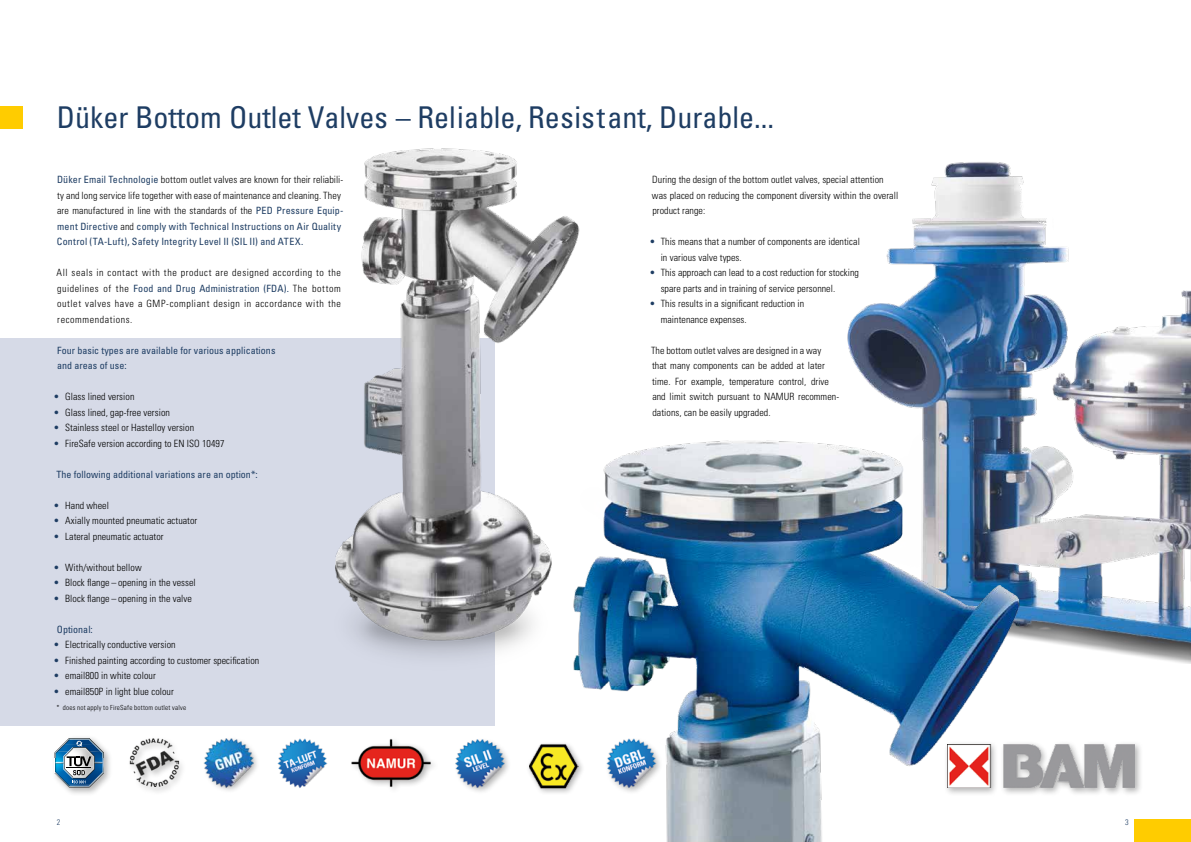
<style>
.page{position:relative;width:1191px;height:842px;background:#fff}
.page>*{position:absolute;margin:0;border:0;box-sizing:border-box;transform-origin:0 0}
.t1{font:condensed 30px "Univers LT Std";color:#1e3d63}
.t2{font:300 condensed 10px/15.5px "Univers LT Std";letter-spacing:.005em;color:#000}
.t3{font:condensed 10px/15.5px "Univers LT Std";letter-spacing:.005em;color:#1e3d63}
.t4{font:300 condensed 8px "Univers LT Std";color:#1e3d63}
.t5{font:300 condensed 7px "Univers LT Std";letter-spacing:.03em;color:#000}
.s1{font-weight:400;color:#1e3d63}
.s2{color:#1e3d63}
</style>
<div class="page">
<img style="left:847px;top:162px;width:344px;height:502px">
<div style="left:0;top:338px;width:494px;height:388px;background:#d6dae7"></div>
<div style="left:1134px;top:819px;width:57px;height:23px;background:#fc0"></div>
<div style="left:0;top:106px;width:23px;height:23px;background:#fc0"></div>
<img style="left:335px;top:148px;width:245px;height:508px">
<img style="left:480px;top:409px;width:575px;height:433px">
<div style="left:944px;top:741px;width:199px;height:55px;background:#000;opacity:.3"></div>
<img style="left:947px;top:744px;width:187px;height:43px">
<div style="left:453px;top:736px;width:59px;height:60px;background:#000;opacity:.3"></div>
<img style="left:455px;top:739px;width:49px;height:54px">
<div style="left:51px;top:735px;width:62px;height:61px;background:#000;opacity:.3"></div>
<svg style="left:55px;top:738px;width:49px;height:49px"></svg>
<div style="left:127px;top:736px;width:60px;height:59px;background:#000;opacity:.3"></div>
<img style="left:128px;top:738px;width:51px;height:49px">
<img style="left:277px;top:738px;width:51px;height:50px">
<div style="left:202px;top:736px;width:59px;height:59px;background:#000;opacity:.3"></div>
<img style="left:204px;top:739px;width:49px;height:53px">
<img style="left:352px;top:739px;width:78px;height:50px">
<div style="left:526px;top:741px;width:60px;height:54px;background:#000;opacity:.3"></div>
<img style="left:529px;top:740px;width:49px;height:49px">
<div style="left:604px;top:737px;width:59px;height:59px;background:#fff"></div>
<img style="left:605px;top:734px;width:59px;height:59px">
<h1 class="t1" style="left:57px;top:98px;width:719px">Düker Bottom Outlet Valves – Reliable, Resistant, Durable...</h1>
<p class="t2" style="left:57px;top:172px;width:288px"><span class="s1">Düker Email Technologie</span> bottom outlet valves are known for their reliabili&shy;ty and long service life together with ease of maintenance and cleaning. They are manufactured in line with the standards of the <span class="s1">PED Pressure Equip&shy;ment Directive</span> and <span class="s1">comply with Technical Instructions on Air Quality Control (TA-Luft), Safety Integrity Level II (SIL II) and ATEX.</span></p>
<p class="t2" style="left:57px;top:265px;width:286px;text-align:justify">All seals in contact with the product are designed according to the guidelines of the <span class="s1">Food and Drug Administration (FDA).</span> The bottom outlet valves have a GMP-compliant design in accordance with the recommendations.</p>
<p class="t3" style="left:57px;top:342px;width:220px">Four basic types are available for various applications and areas of use:</p>
<p class="t2" style="left:54px;top:389px;width:82px"><span class="s2">•</span> Glass lined version</p>
<p class="t2" style="left:54px;top:404px;width:118px"><span class="s2">•</span> Glass lined, gap-free version</p>
<p class="t2" style="left:54px;top:420px;width:142px"><span class="s2">•</span> Stainless steel or Hastelloy version</p>
<p class="t2" style="left:54px;top:435px;width:172px"><span class="s2">•</span> FireSafe version according to EN ISO 10497</p>
<p class="t3" style="left:56px;top:466px;width:203px">The following additional variations are an option*:</p>
<p class="t2" style="left:54px;top:497px;width:57px"><span class="s2">•</span> Hand wheel</p>
<p class="t2" style="left:54px;top:513px;width:145px"><span class="s2">•</span> Axially mounted pneumatic actuator</p>
<p class="t2" style="left:54px;top:528px;width:112px"><span class="s2">•</span> Lateral pneumatic actuator</p>
<p class="t2" style="left:54px;top:559px;width:90px"><span class="s2">•</span> With/without bellow</p>
<p class="t2" style="left:54px;top:575px;width:144px"><span class="s2">•</span> Block flange – opening in the vessel</p>
<p class="t2" style="left:54px;top:590px;width:140px"><span class="s2">•</span> Block flange – opening in the valve</p>
<p class="t3" style="left:57px;top:621px;width:37px">Optional:</p>
<p class="t2" style="left:54px;top:637px;width:124px"><span class="s2">•</span> Electrically conductive version</p>
<p class="t2" style="left:54px;top:652px;width:207px"><span class="s2">•</span> Finished painting according to customer specification</p>
<p class="t2" style="left:54px;top:668px;width:104px"><span class="s2">•</span> email800 in white colour</p>
<p class="t2" style="left:54px;top:683px;width:122px"><span class="s2">•</span> email850P in light blue colour</p>
<p class="t5" style="left:57px;top:703px;width:131px">* does not apply to FireSafe bottom outlet valve</p>
<p class="t2" style="left:652px;top:172px;width:248px">During the design of the bottom outlet valves, special attention was placed on reducing the component diversity within the overall product range:</p>
<p class="t2" style="left:660px;top:234px;width:201px;text-indent:-11px"><span class="s2">•</span> This means that a number of components are identical in various valve types.</p>
<p class="t2" style="left:660px;top:265px;width:200px;text-indent:-11px"><span class="s2">•</span> This approach can lead to a cost reduction for stocking spare parts and in training of service personnel.</p>
<p class="t2" style="left:660px;top:296px;width:145px;text-indent:-11px"><span class="s2">•</span> This results in a significant reduction in maintenance expenses.</p>
<p class="t2" style="left:651px;top:342px;width:189px">The bottom outlet valves are designed in a way<br>that many components can be added at later time. For example, temperature control, drive and limit switch pursuant to NAMUR recommen&shy;dations, can be easily upgraded.</p>
<p class="t4" style="left:57px;top:817px;width:5px">2</p>
<p class="t4" style="left:1125px;top:817px;width:5px">3</p>
</div>
